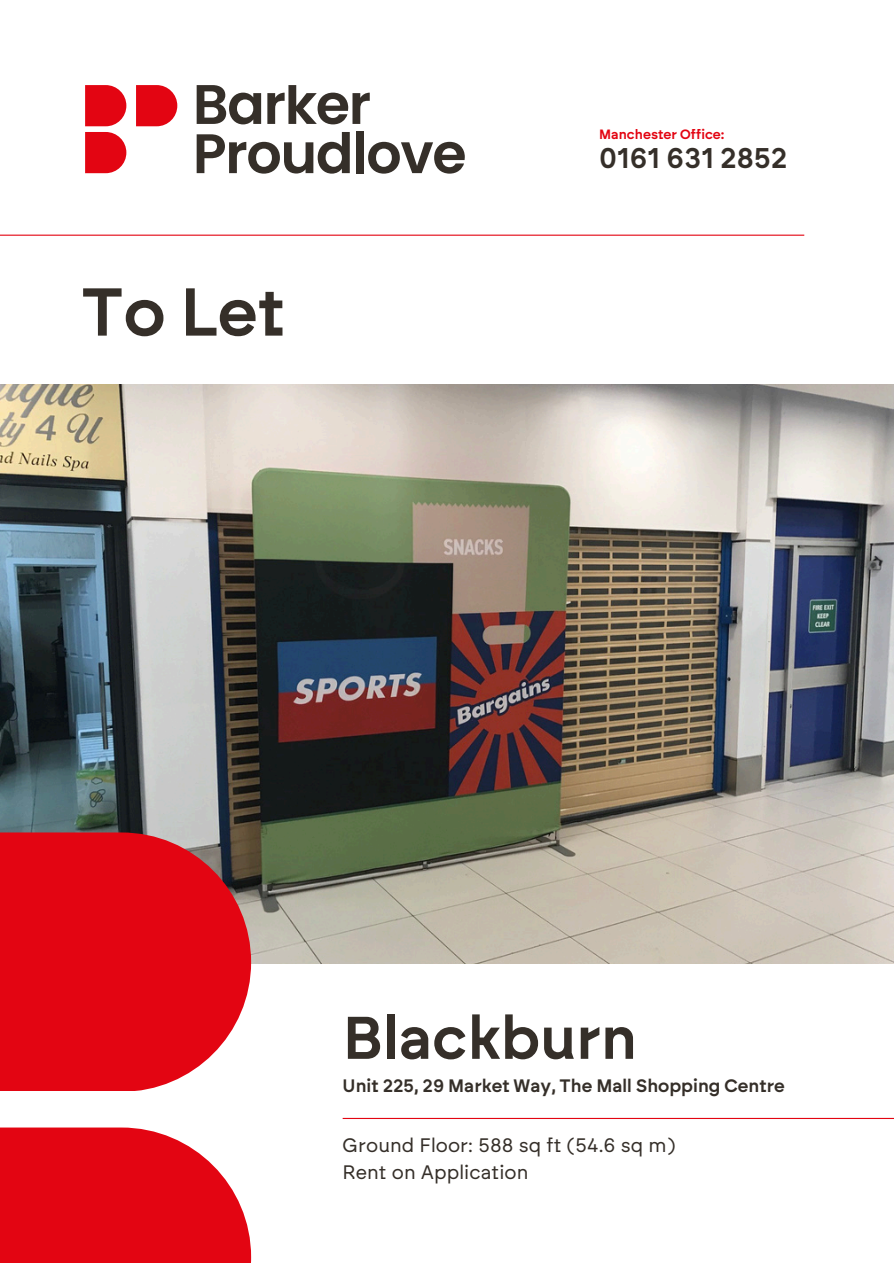
<style>
.page{position:relative;width:894px;height:1264px;background:#fff}
.page>*{position:absolute;margin:0;border:0;box-sizing:border-box;transform-origin:0 0}
.t1{font:600 67.5px "Brockmann";color:#352f29}
.t2{font:600 60px "Brockmann";color:#352f29}
.t3{font:600 28.5px "Brockmann";color:#352f29}
.t4{font:19.5px/27px "Brockmann";color:#352f29}
.t5{font:600 18px "Brockmann";color:#352f29}
.t6{font:600 13.5px "Brockmann";color:#e30512}
</style>
<div class="page">
<img style="left:0;top:385px;width:893px;height:578px">
<svg style="left:0;top:832px;width:251px;height:259px;background:#de1823"></svg>
<svg style="left:0;top:1127px;width:251px;height:136px;background:#e6202b"></svg>
<hr style="left:342px;top:1117px;width:551px;height:1px;background:#e30512">
<svg style="left:85px;top:132px;width:41px;height:41px;background:#e51e2a"></svg>
<svg style="left:85px;top:85px;width:41px;height:41px;background:#e51e2a"></svg>
<svg style="left:136px;top:85px;width:41px;height:41px;background:#e51e2a"></svg>
<svg style="left:196px;top:85px;width:65px;height:39px"></svg>
<svg style="left:267px;top:85px;width:102px;height:39px"></svg>
<svg style="left:196px;top:132px;width:153px;height:42px"></svg>
<div style="left:356px;top:132px;width:7px;height:41px;background:#352f29"></div>
<svg style="left:368px;top:142px;width:96px;height:32px"></svg>
<hr style="left:0;top:235px;width:804px;height:1px;background:#e30512">
<p class="t1" style="left:81px;top:271px;width:205px">To Let</p>
<h3 class="t6" style="left:599px;top:126px;width:127px">Manchester Office:</h3>
<h4 class="t3" style="left:599px;top:141px;width:190px">0161 631 2852</h4>
<h1 class="t2" style="left:342px;top:1001px;width:296px">Blackburn</h1>
<h2 class="t5" style="left:342px;top:1074px;width:443px">Unit 225, 29 Market Way, The Mall Shopping Centre</h2>
<p class="t4" style="left:342px;top:1131px;width:334px">Ground Floor: 588 sq ft (54.6 sq m)<br>Rent on Application</p>
</div>
